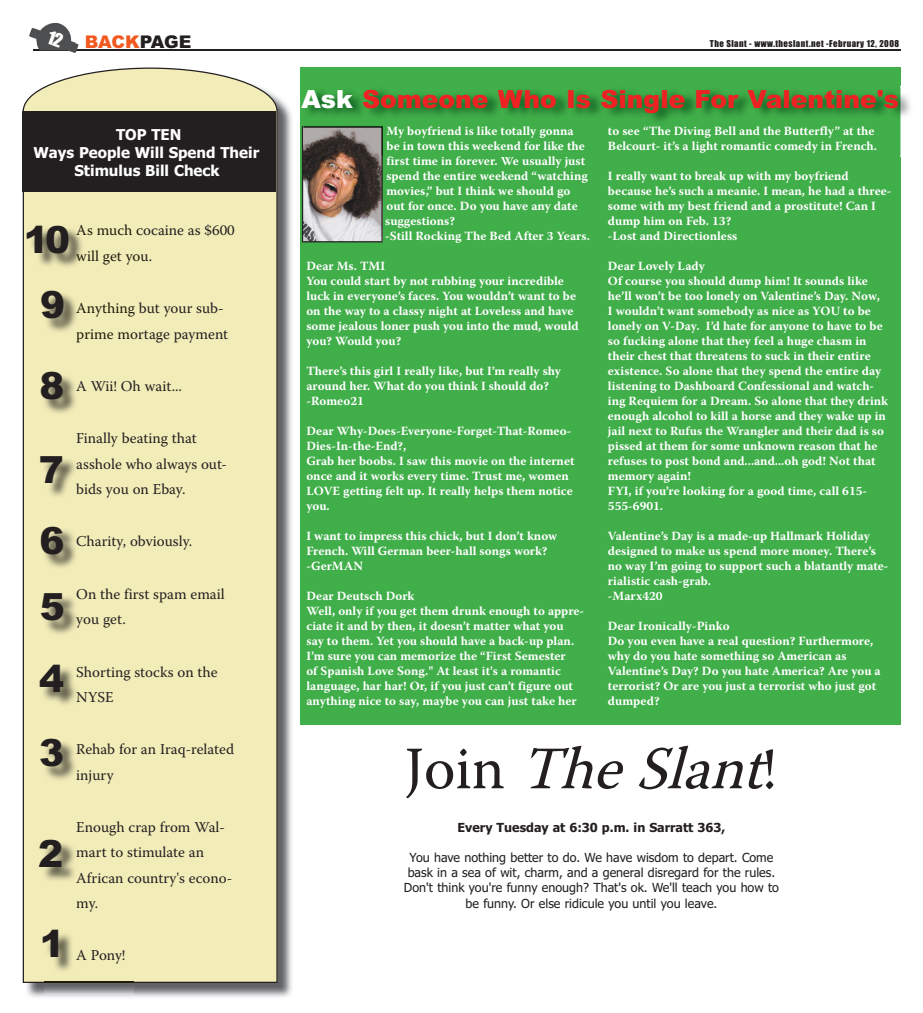
<style>
.page{position:relative;width:923px;height:1013px;background:#fff}
.page>*{position:absolute;margin:0;border:0;box-sizing:border-box;transform-origin:0 0}
.t1{font:italic 60px "Warnock Pro";color:#231f20}
.t2{font:900 37.5px/72.8px "Arial";color:#231f20}
.t3{font:900 25px "Arial";color:#ee2123}
.t4{font:900 17.5px "Arial";letter-spacing:-.02em;color:#f15921}
.t5{font:15px/25.4px "Warnock Pro";color:#231f20}
.t6{font:700 15px/18px "Tahoma";color:#fff;text-align:center}
.t7{font:15px/25.4px "Warnock Pro";color:#201d0d}
.t8{font:700 12.5px/15px "Warnock Pro";color:#fff}
.t9{font:12.5px/15px "Tahoma";color:#231f20;text-align:center}
.t10{font:700 12.5px "Tahoma";color:#231f20}
.t11{font:8.75px "Impact";letter-spacing:.05em;color:#231f20}
.s1{color:#231f20}
.s2{color:#201d0d}
.s3{color:#fff}
.s4{font-style:normal}
</style>
<div class="page">
<img style="left:25px;top:97px;width:267px;height:900px">
<div style="left:23px;top:68px;width:255px;height:914px;background:#f2ecb8"></div>
<hr style="left:33px;top:49px;width:867px;height:1px;background:#231f20">
<img style="left:29px;top:22px;width:50px;height:31px">
<img style="left:43px;top:374px;width:88px;height:62px">
<img style="left:42px;top:458px;width:89px;height:62px">
<img style="left:42px;top:528px;width:89px;height:63px">
<img style="left:43px;top:595px;width:89px;height:62px">
<img style="left:42px;top:666px;width:88px;height:63px">
<img style="left:42px;top:740px;width:89px;height:62px">
<img style="left:41px;top:841px;width:89px;height:62px">
<img style="left:45px;top:931px;width:89px;height:63px">
<img style="left:45px;top:981px;width:89px;height:2px">
<img style="left:29px;top:227px;width:110px;height:63px">
<img style="left:76px;top:227px;width:63px;height:10px">
<img style="left:76px;top:250px;width:63px;height:14px">
<img style="left:43px;top:292px;width:89px;height:63px">
<img style="left:76px;top:302px;width:56px;height:15px">
<img style="left:77px;top:329px;width:55px;height:13px">
<div style="left:22px;top:111px;width:254px;height:80px;background:#231f20"></div>
<div style="left:300px;top:68px;width:600px;height:657px;background:#40ae49"></div>
<img style="left:302px;top:126px;width:80px;height:116px">
<img style="left:307px;top:87px;width:603px;height:69px">
<img style="left:386px;top:126px;width:187px;height:12px">
<img style="left:386px;top:141px;width:199px;height:9px">
<img style="left:608px;top:126px;width:266px;height:12px">
<img style="left:608px;top:141px;width:268px;height:12px">
<img style="left:303px;top:126px;width:79px;height:1px">
<img style="left:303px;top:127px;width:79px;height:29px">
<svg style="left:46px;top:30px;width:18px;height:18px"></svg>
<p class="t4" style="left:85px;top:31px;width:108px">BACK<span class="s1">PAGE</span></p>
<p class="t11" style="left:709px;top:39px;width:191px">The Slant - www.theslant.net -February 12, 2008</p>
<p class="t6" style="left:33px;top:127px;width:227px">TOP TEN<br>Ways People Will Spend Their<br>Stimulus Bill Check</p>
<p class="t7" style="left:76px;top:219px;width:160px">As much c<span class="s1">ocaine as $600 </span>will get yo<span class="s1">u.</span></p>
<p class="t5" style="left:76px;top:297px;width:153px"><span class="s2">Anything</span> but your sub&shy;<span class="s2">prime mo</span>rtage payment</p>
<p class="t5" style="left:76px;top:375px;width:107px">A Wii! Oh wait...</p>
<p class="t2" style="left:24px;top:208px;width:48px;line-height:65px;text-align:center">10<br>9</p>
<p class="t2" style="left:39px;top:350px;width:27px">8</p>
<p class="t2" style="left:39px;top:435px;width:27px;line-height:70.9px">7<br>6</p>
<p class="t2" style="left:39px;top:571px;width:27px;text-align:justify">5<br>4<br>3</p>
<p class="t2" style="left:38px;top:817px;width:27px">2</p>
<p class="t2" style="left:40px;top:908px;width:27px">1</p>
<p class="t5" style="left:76px;top:427px;width:152px">Finally beating that asshole who always out&shy;bids you on Ebay.</p>
<p class="t5" style="left:76px;top:530px;width:117px">Charity, obviously.</p>
<p class="t5" style="left:76px;top:582px;width:150px">On the first spam email you get.</p>
<p class="t5" style="left:76px;top:660px;width:143px">Shorting stocks on the<br>NYSE</p>
<p class="t5" style="left:76px;top:738px;width:159px">Rehab for an Iraq-related injury</p>
<p class="t5" style="left:76px;top:815px;width:157px">Enough crap from Wal&shy;mart to stimulate an<br>African country's econo&shy;my.</p>
<p class="t5" style="left:76px;top:944px;width:51px">A Pony!</p>
<p class="t3" style="left:301px;top:85px;width:599px"><span class="s3">Ask</span> Someone Who Is Single For Valentine's</p>
<p class="t8" style="left:386px;top:123px;width:189px">My boyfriend is like totally gonna</p>
<p class="t8" style="left:386px;top:138px;width:200px">be in town this weekend for like the</p>
<p class="t8" style="left:455px;top:153px;width:6px">f</p>
<p class="t8" style="left:548px;top:153px;width:9px">ll</p>
<p class="t8" style="left:385px;top:153px;width:206px">first time in orever. We usua y just spend the entire weekend “watching movies,” but I think we should go out for once. Do you have any date suggestions?<br>-Still Rocking The Bed After 3 Years.</p>
<p class="t8" style="left:306px;top:258px;width:274px">Dear Ms. TMI<br>You could start by not rubbing your incredible luck in everyone’s faces. You wouldn’t want to be on the way to a classy night at Loveless and have some jealous loner push you into the mud, would you? Would you?</p>
<p class="t8" style="left:306px;top:363px;width:256px">There’s this girl I really like, but I’m really shy around her. What do you think I should do? -Romeo21</p>
<p class="t8" style="left:306px;top:423px;width:269px">Dear Why-Does-Everyone-Forget-That-Romeo-Dies-In-the-End?,<br>Grab her boobs. I saw this movie on the internet once and it works every time. Trust me, women LOVE getting felt up. It really helps them notice you.</p>
<p class="t8" style="left:306px;top:528px;width:252px">I want to impress this chick, but I don’t know<br>French. Will German beer-hall songs work? -GerMAN</p>
<p class="t8" style="left:306px;top:588px;width:279px">Dear Deutsch Dork<br>Well, only if you get them drunk enough to appre&shy;ciate it and by then, it doesn’t matter what you<br>say to them. Yet you should have a back-up plan.<br>I’m sure you can memorize the “First Semester<br>of Spanish Love Song." At least it's a romantic language, har har! Or, if you just can’t figure out anything nice to say, maybe you can just take her</p>
<p class="t8" style="left:608px;top:123px;width:270px">to see “The Diving Bell and the Butterfly” at the<br>Belcourt- it’s a light romantic comedy in French.</p>
<p class="t8" style="left:608px;top:168px;width:285px">I really want to break up with my boyfriend because he’s such a meanie. I mean, he had a three&shy;some with my best friend and a prostitute! Can I dump him on Feb. 13?<br>-Lost and Directionless</p>
<p class="t8" style="left:608px;top:258px;width:281px">Dear Lovely Lady<br>Of course you should dump him! It sounds like he’ll won’t be too lonely on Valentine’s Day. Now,<br>I wouldn’t want somebody as nice as YOU to be lonely on V-Day. I’d hate for anyone to have to be so fucking alone that they feel a huge chasm in their chest that threatens to suck in their entire existence. So alone that they spend the entire day listening to Dashboard Confessional and watch&shy;ing Requiem for a Dream. So alone that they drink enough alcohol to kill a horse and they wake up in jail next to Rufus the Wrangler and their dad is so pissed at them for some unknown reason that he refuses to post bond and...and...oh god! Not that memory again!<br>FYI, if you’re looking for a good time, call 615- 555-6901.</p>
<p class="t8" style="left:608px;top:528px;width:282px">Valentine’s Day is a made-up Hallmark Holiday designed to make us spend more money. There’s no way I’m going to support such a blatantly mate&shy;rialistic cash-grab.<br>-Marx420</p>
<p class="t8" style="left:608px;top:618px;width:274px">Dear Ironically-Pinko<br>Do you even have a real question? Furthermore, why do you hate something so American as Valentine’s Day? Do you hate America? Are you a terrorist? Or are you just a terrorist who just got dumped?</p>
<p class="t1" style="left:405px;top:745px;width:374px"><span class="s4">J o i n</span> TheSlant<span class="s4">!</span></p>
<p class="t10" style="left:457px;top:823px;width:269px">Every Tuesday at 6:30 p.m. in Sarratt 363,</p>
<p class="t9" style="left:404px;top:851px;width:376px">You have nothing better to do. We have wisdom to depart. Come bask in a sea of wit, charm, and a general disregard for the rules.<br>Don't think you're funny enough? That's ok. We'll teach you how to be funny. Or else ridicule you until you leave.</p>
</div>
